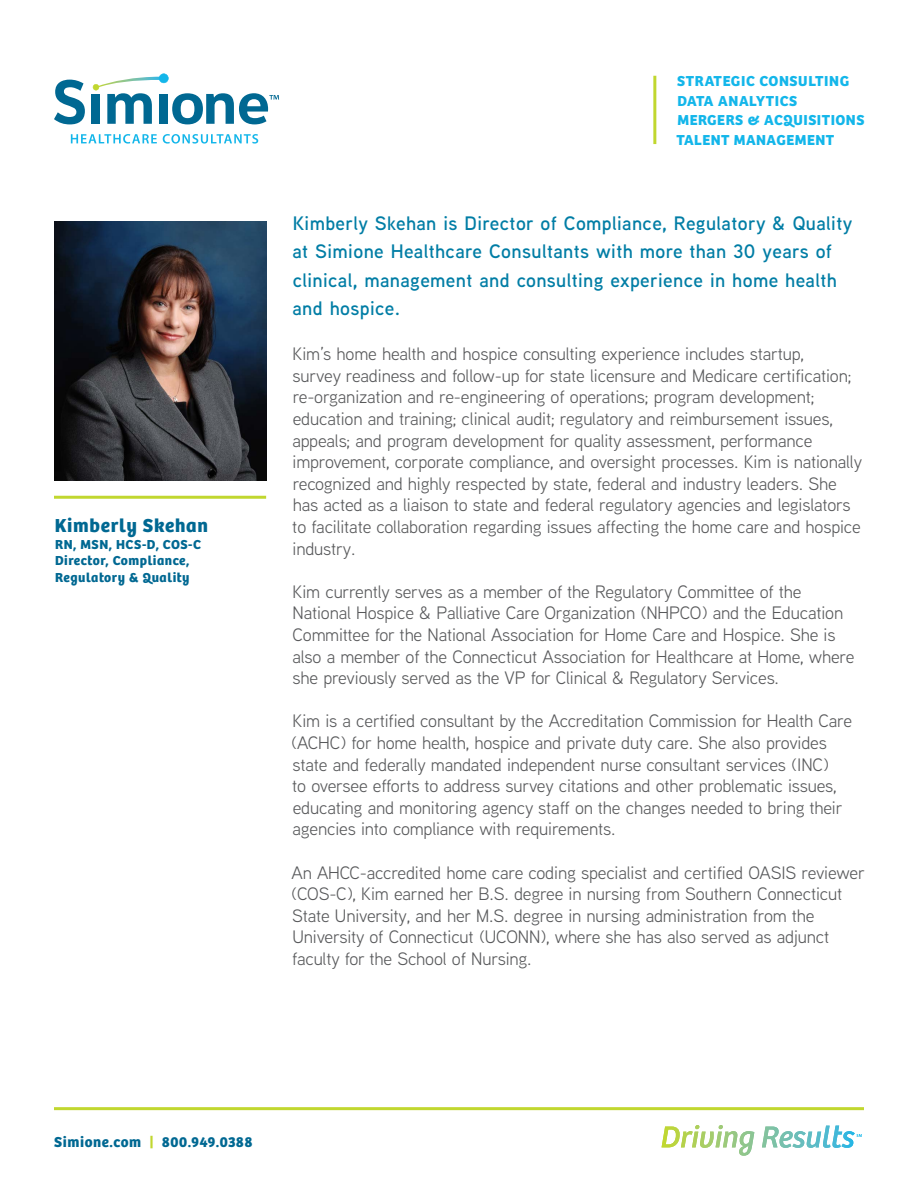
<style>
.page{position:relative;width:918px;height:1188px;background:#fff}
.page>*{position:absolute;margin:0;border:0;box-sizing:border-box;transform-origin:0 0}
.t1{font:600 19.5px/28.5px "Aaux Next";letter-spacing:.02em;color:#007da5}
.t2{font:700 19.5px "Bree";letter-spacing:.04em;color:#006892}
.t3{font:18px/21.6px "Aaux Next";letter-spacing:-.01em;color:#58595b}
.t4{font:700 15px/19.5px "Bree";letter-spacing:.03em;color:#13b6ea}
.t5{font:700 15px "Bree";letter-spacing:.04em;color:#006892}
.t6{font:700 13.5px/16.5px "Bree";letter-spacing:.04em;color:#006892}
.s1{color:#c1d72f}
</style>
<div class="page">
<svg style="left:71px;top:134px;width:86px;height:10px"></svg>
<svg style="left:163px;top:134px;width:95px;height:10px"></svg>
<svg style="left:54px;top:80px;width:31px;height:44px"></svg>
<div style="left:91px;top:94px;width:9px;height:30px;background:#006892"></div>
<svg style="left:93px;top:74px;width:186px;height:50px"></svg>
<hr style="left:653px;top:76px;width:3px;height:68px;background:#c1d72f">
<img style="left:54px;top:221px;width:212px;height:260px">
<hr style="left:54px;top:496px;width:212px;height:3px;background:#c1d72f">
<svg style="left:662px;top:1125px;width:200px;height:31px"></svg>
<hr style="left:54px;top:1107px;width:810px;height:3px;background:#c1d72f">
<p class="t2" style="left:55px;top:514px;width:155px">Kimberly Skehan</p>
<p class="t6" style="left:55px;top:536px;width:148px">RN, MSN, HCS-D, COS-C<br>Director, Compliance,<br>Regulatory &amp; Quality</p>
<p class="t4" style="left:677px;top:72px;width:189px">STRATEGIC CONSULTING<br>DATA ANALYTICS<br>MERGERS &amp; ACQUISITIONS<br>TALENT MANAGEMENT</p>
<p class="t1" style="left:292px;top:208px;width:561px">Kimberly Skehan is Director of Compliance, Regulatory &amp; Quality at Simione Healthcare Consultants with more than 30 years of clinical, management and consulting experience in home health and hospice.</p>
<p class="t3" style="left:292px;top:342px;width:571px">Kim’s home health and hospice consulting experience includes startup,<br>survey readiness and follow-up for state licensure and Medicare certification; re-organization and re-engineering of operations; program development; education and training; clinical audit; regulatory and reimbursement issues, appeals; and program development for quality assessment, performance improvement, corporate compliance, and oversight processes. Kim is nationally recognized and highly respected by state, federal and industry leaders. She has acted as a liaison to state and federal regulatory agencies and legislators to facilitate collaboration regarding issues affecting the home care and hospice industry.</p>
<p class="t3" style="left:293px;top:580px;width:563px">Kim currently serves as a member of the Regulatory Committee of the National Hospice &amp; Palliative Care Organization (NHPCO) and the Education Committee for the National Association for Home Care and Hospice. She is also a member of the Connecticut Association for Healthcare at Home, where she previously served as the VP for Clinical &amp; Regulatory Services.</p>
<p class="t3" style="left:291px;top:710px;width:562px">Kim is a certified consultant by the Accreditation Commission for Health Care (ACHC) for home health, hospice and private duty care. She also provides state and federally mandated independent nurse consultant services (INC)<br>to oversee efforts to address survey citations and other problematic issues, educating and monitoring agency staff on the changes needed to bring their agencies into compliance with requirements.</p>
<p class="t3" style="left:291px;top:861px;width:575px">An AHCC-accredited home care coding specialist and certified OASIS reviewer (COS-C), Kim earned her B.S. degree in nursing from Southern Connecticut State University, and her M.S. degree in nursing administration from the University of Connecticut (UCONN), where she has also served as adjunct faculty for the School of Nursing.</p>
<p class="t5" style="left:54px;top:1133px;width:200px">Simione.com <span class="s1">|</span> 800.949.0388</p>
</div>
